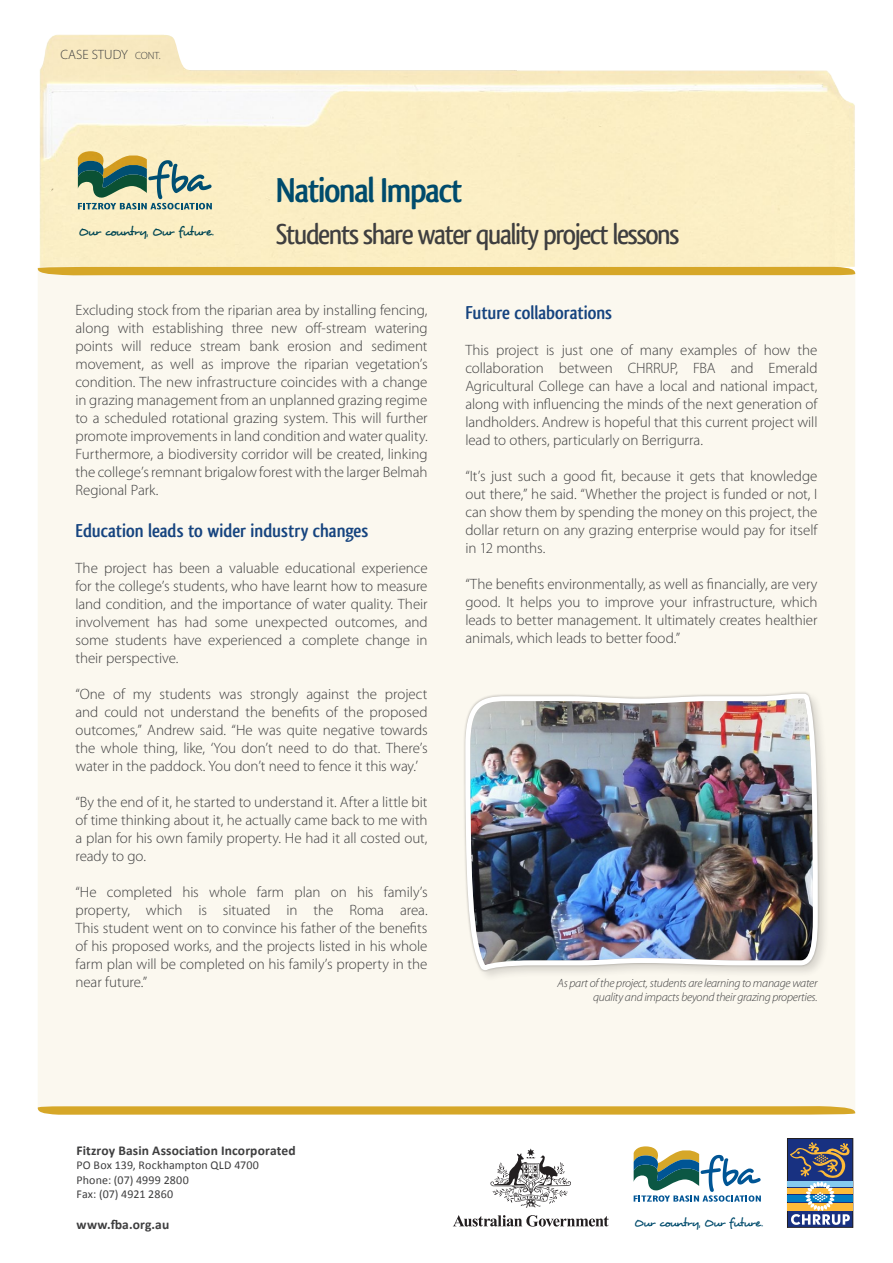
<style>
.page{position:relative;width:893px;height:1263px;background:#fff}
.page>*{position:absolute;margin:0;border:0;box-sizing:border-box;transform-origin:0 0}
.t1{font:700 36px "Qlassik";letter-spacing:-.04em;color:#004b6c}
.t2{font:500 30px "Qlassik";letter-spacing:-.05em;color:#3e3e3f}
.t3{font:700 19.5px "Qlassik";letter-spacing:-.01em;color:#16447f}
.t4{font:300 15px/18px "Myriad Pro";letter-spacing:-.005em;color:#3e3e3f;text-align:justify}
.BODY_TEXT{font:700 13.5px "Calibri";letter-spacing:.01em;color:#3e3e3f}
.t5{font:300 13.5px "Myriad Pro";color:#3e3e3f}
.t6{font:12.75px "Desyrel";letter-spacing:-.095em;color:#004b6c}
.t7{font:12.15px "Desyrel";letter-spacing:-.095em;color:#004b6c}
.t8{font:italic 300 12px/13.5px "Myriad Pro";letter-spacing:-.02em;color:#3e3e3f;text-align:right}
.BODY_TEXT-2{font:12px/14.4px "Calibri";letter-spacing:.01em;color:#3e3e3f}
.t9{font:300 10.5px "Myriad Pro";color:#3e3e3f}
</style>
<div class="page">
<div style="left:38px;top:275px;width:817px;height:831px;background:#fbf8ef"></div>
<img style="left:39px;top:34px;width:816px;height:233px">
<div style="left:38px;top:267px;width:817px;height:8px;background:#d6a728"></div>
<svg style="left:78px;top:151px;width:134px;height:58px;background:#a4b193"></svg>
<svg style="left:38px;top:1106px;width:817px;height:9px;background:#d9ae3b"></svg>
<div style="left:463px;top:691px;width:367px;height:291px;background:#231f20;opacity:.16"></div>
<img style="left:463px;top:691px;width:357px;height:284px">
<svg style="left:634px;top:1146px;width:127px;height:56px"></svg>
<svg style="left:453px;top:1215px;width:156px;height:11px"></svg>
<svg style="left:490px;top:1148px;width:81px;height:60px"></svg>
<div style="left:787px;top:1138px;width:66px;height:89px;background:#183181"></div>
<div style="left:787px;top:1138px;width:66px;height:89px;border:1px solid #231f20"></div>
<div style="left:787px;top:1204px;width:66px;height:7px;background:#fdbb39"></div>
<div style="left:787px;top:1195px;width:66px;height:7px;background:#007ec4"></div>
<div style="left:787px;top:1188px;width:66px;height:6px;background:#fdbb39"></div>
<div style="left:787px;top:1181px;width:66px;height:6px;background:#85caef"></div>
<svg style="left:790px;top:1142px;width:61px;height:83px"></svg>
<p class="t5" style="left:61px;top:47px;width:69px">CASE STUDY</p>
<p class="t9" style="left:135px;top:50px;width:27px">CONT.</p>
<p class="t6" style="left:78px;top:223px;width:137px">Our country, Our future.</p>
<p class="t1" style="left:276px;top:169px;width:188px">National Impact</p>
<p class="t2" style="left:276px;top:216px;width:405px">Students share water quality project lessons</p>
<p class="t4" style="left:75px;top:301px;width:354px">Excluding stock from the riparian area by installing fencing, along with establishing three new off-stream watering points will reduce stream bank erosion and sediment movement, as well as improve the riparian vegetation’s condition. The new infrastructure coincides with a change in grazing management from an unplanned grazing regime to a scheduled rotational grazing system. This will further promote improvements in land condition and water quality.<br>Furthermore, a biodiversity corridor will be created, linking the college’s remnant brigalow forest with the larger Belmah Regional Park.</p>
<p class="t3" style="left:75px;top:519px;width:294px">Education leads to wider industry changes</p>
<p class="t4" style="left:75px;top:558px;width:354px">The project has been a valuable educational experience for the college’s students, who have learnt how to measure land condition, and the importance of water quality. Their involvement has had some unexpected outcomes, and some students have experienced a complete change in their perspective.</p>
<p class="t4" style="left:75px;top:684px;width:354px">“One of my students was strongly against the project and could not understand the benefits of the proposed outcomes,” Andrew said. “He was quite negative towards the whole thing, like, ‘You don’t need to do that. There’s water in the paddock. You don’t need to fence it this way.’</p>
<p class="t4" style="left:75px;top:792px;width:354px">“By the end of it, he started to understand it. After a little bit of time thinking about it, he actually came back to me with a plan for his own family property. He had it all costed out, ready to go.</p>
<p class="t4" style="left:75px;top:882px;width:354px">“He completed his whole farm plan on his family’s property, which is situated in the Roma area.<br>This student went on to convince his father of the benefits of his proposed works, and the projects listed in his whole farm plan will be completed on his family’s property in the near future.”</p>
<p class="t3" style="left:465px;top:301px;width:148px">Future collaborations</p>
<p class="t4" style="left:465px;top:340px;width:354px">This project is just one of many examples of how the collaboration between CHRRUP, FBA and Emerald Agricultural College can have a local and national impact, along with influencing the minds of the next generation of landholders. Andrew is hopeful that this current project will lead to others, particularly on Berrigurra.</p>
<p class="t4" style="left:465px;top:466px;width:354px">“It’s just such a good fit, because it gets that knowledge out there,” he said. “Whether the project is funded or not, I can show them by spending the money on this project, the dollar return on any grazing enterprise would pay for itself in 12 months.</p>
<p class="t4" style="left:465px;top:574px;width:354px">“The benefits environmentally, as well as financially, are very good. It helps you to improve your infrastructure, which leads to better management. It ultimately creates healthier animals, which leads to better food.”</p>
<p class="t8" style="left:557px;top:976px;width:262px">As part of the project, students are learning to manage water quality and impacts beyond their grazing properties.</p>
<p class="BODY_TEXT" style="left:77px;top:1142px;width:221px">Fitzroy Basin Association Incorporated</p>
<p class="BODY_TEXT-2" style="left:77px;top:1158px;width:184px">PO Box 139, Rockhampton QLD 4700<br>Phone: (07) 4999 2800<br>Fax: (07) 4921 2860</p>
<p class="BODY_TEXT" style="left:77px;top:1215px;width:94px">www.fba.org.au</p>
<p class="t7" style="left:634px;top:1214px;width:130px">Our country, Our future.</p>
</div>
